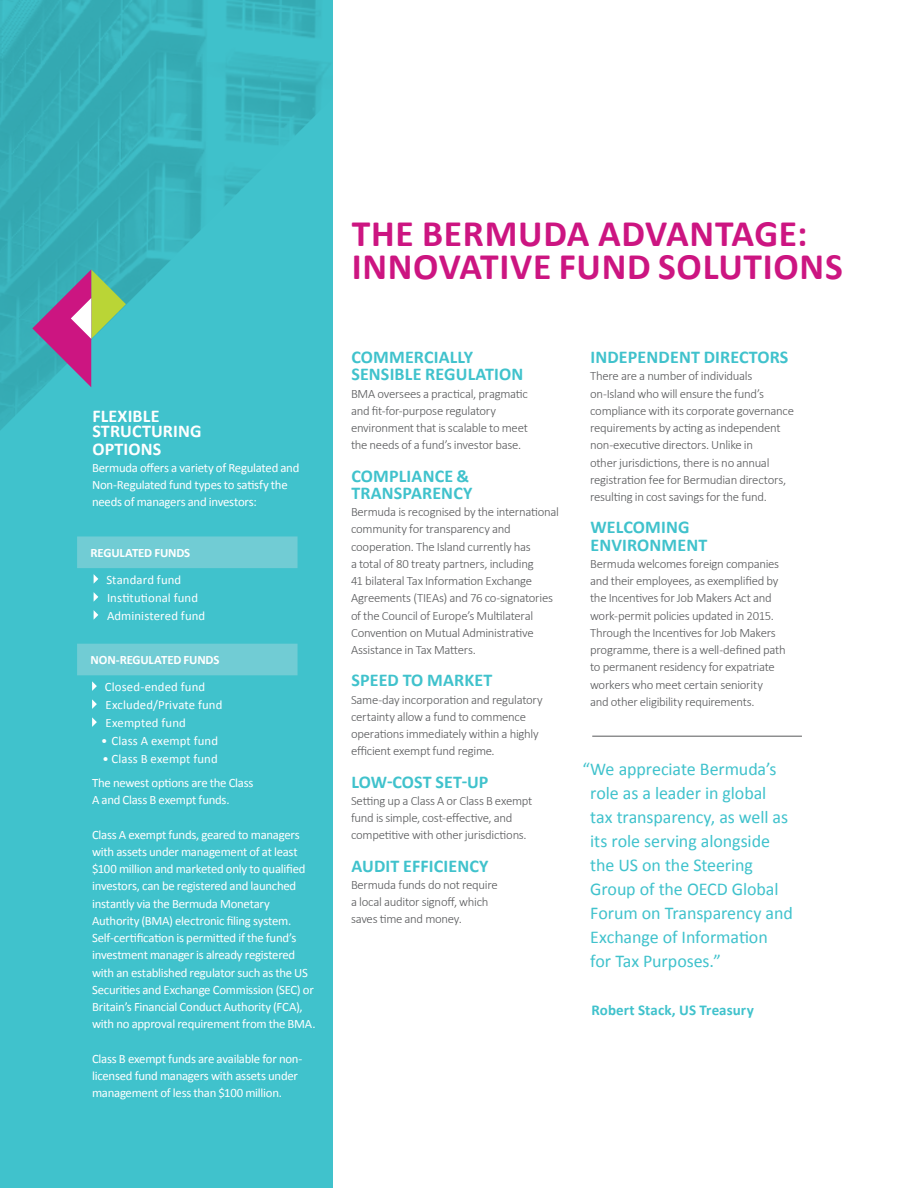
<style>
.page{position:relative;width:918px;height:1188px;background:#fff}
.page>*{position:absolute;margin:0;border:0;box-sizing:border-box;transform-origin:0 0}
.t1{font:700 37.5px/33px "Calibri";letter-spacing:.02em;color:#cc1581}
.t2{font:18px/24px "Calibri";letter-spacing:-.005em;color:#40c2cc}
.t3{font:700 18px/17.2px "Calibri";letter-spacing:.01em;color:#40c2cc}
.t4{font:700 18px/15px "Calibri";letter-spacing:.01em;color:#fff}
.t5{font:700 15px "Calibri";letter-spacing:.005em;color:#40c2cc}
.t6{font:300 12.75px/17.2px "Calibri";letter-spacing:-.025em;color:#58595b}
.t7{font:12.75px/17.2px "Calibri";letter-spacing:-.02em;color:#fff}
.t8{font:12.75px/18px "Calibri";letter-spacing:.01em;color:#fff}
.t9{font:700 12.75px "Calibri";letter-spacing:-.015em;color:#fff}
</style>
<div class="page">
<div style="left:0;top:0;width:333px;height:1188px;background:#40c2cc"></div>
<img style="left:0;top:0;width:324px;height:430px">
<svg style="left:77px;top:536px;width:221px;height:139px"></svg>
<svg style="left:92px;top:681px;width:5px;height:10px"></svg>
<svg style="left:92px;top:699px;width:5px;height:10px"></svg>
<svg style="left:92px;top:717px;width:5px;height:10px"></svg>
<hr style="left:592px;top:736px;width:210px;height:1px;background:#58595b">
<svg style="left:32px;top:269px;width:94px;height:118px"></svg>
<h2 class="t4" style="left:92px;top:408px;width:111px">FLEXIBLE<br>STRUCTURING</h2>
<h2 class="t4" style="left:92px;top:440px;width:70px">OPTIONS</h2>
<p class="t7" style="left:92px;top:458px;width:209px">Bermuda offers a variety of Regulated and<br>Non-Regulated fund types to satisfy the needs of managers and investors:</p>
<p class="t9" style="left:91px;top:545px;width:101px">REGULATED FUNDS</p>
<p class="t8" style="left:106px;top:570px;width:100px">Standard fund<br>Institutional fund<br>Administered fund</p>
<p class="t9" style="left:91px;top:652px;width:130px">NON-REGULATED FUNDS</p>
<p class="t8" style="left:105px;top:677px;width:119px">Closed-ended fund<br>Excluded/Private fund<br>Exempted fund</p>
<p class="t8" style="left:101px;top:731px;width:119px">• Class A exempt fund</p>
<p class="t8" style="left:103px;top:749px;width:117px">• Class B exempt fund</p>
<p class="t7" style="left:92px;top:773px;width:163px">The newest options are the Class<br>A and Class B exempt funds.</p>
<p class="t7" style="left:92px;top:825px;width:225px">Class A exempt funds, geared to managers with assets under management of at least $100 million and marketed only to qualified investors, can be registered and launched instantly via the Bermuda Monetary Authority (BMA) electronic filing system.<br>Self-certification is permitted if the fund’s investment manager is already registered with an established regulator such as the US Securities and Exchange Commission (SEC) or Britain’s Financial Conduct Authority (FCA), with no approval requirement from the BMA.</p>
<p class="t7" style="left:92px;top:1049px;width:212px">Class B exempt funds are available for non&shy;licensed fund managers with assets under management of less than $100 million.</p>
<h1 class="t1" style="left:352px;top:215px;width:493px">THE BERMUDA ADVANTAGE:<br>INNOVATIVE FUND SOLUTIONS</h1>
<h2 class="t3" style="left:351px;top:348px;width:173px">COMMERCIALLY<br>SENSIBLE REGULATION</h2>
<p class="t6" style="left:351px;top:385px;width:179px">BMA oversees a practical, pragmatic and fit-for-purpose regulatory environment that is scalable to meet the needs of a fund’s investor base.</p>
<h2 class="t3" style="left:351px;top:466px;width:123px">COMPLIANCE &amp;<br>TRANSPARENCY</h2>
<p class="t6" style="left:351px;top:503px;width:209px">Bermuda is recognised by the international community for transparency and cooperation. The Island currently has<br>a total of 80 treaty partners, including<br>41 bilateral Tax Information Exchange Agreements (TIEAs) and 76 co-signatories of the Council of Europe’s Multilateral Convention on Mutual Administrative Assistance in Tax Matters.</p>
<h2 class="t3" style="left:351px;top:671px;width:142px">SPEED TO MARKET</h2>
<p class="t6" style="left:351px;top:691px;width:193px">Same-day incorporation and regulatory certainty allow a fund to commence operations immediately within a highly efficient exempt fund regime.</p>
<h2 class="t3" style="left:351px;top:772px;width:139px">LOW-COST SET-UP</h2>
<p class="t6" style="left:351px;top:792px;width:183px">Setting up a Class A or Class B exempt fund is simple, cost-effective, and competitive with other jurisdictions.</p>
<h2 class="t3" style="left:351px;top:856px;width:139px">AUDIT EFFICIENCY</h2>
<p class="t6" style="left:351px;top:876px;width:148px">Bermuda funds do not require a local auditor signoff, which saves time and money.</p>
<h2 class="t3" style="left:590px;top:348px;width:200px">INDEPENDENT DIRECTORS</h2>
<p class="t6" style="left:590px;top:367px;width:206px">There are a number of individuals on-Island who will ensure the fund’s compliance with its corporate governance requirements by acting as independent non-executive directors. Unlike in<br>other jurisdictions, there is no annual registration fee for Bermudian directors, resulting in cost savings for the fund.</p>
<h2 class="t3" style="left:590px;top:518px;width:118px">WELCOMING<br>ENVIRONMENT</h2>
<p class="t6" style="left:590px;top:555px;width:197px">Bermuda welcomes foreign companies and their employees, as exemplified by the Incentives for Job Makers Act and work-permit policies updated in 2015.<br>Through the Incentives for Job Makers programme, there is a well-defined path to permanent residency for expatriate workers who meet certain seniority<br>and other eligibility requirements.</p>
<h2 class="t2" style="left:590px;top:757px;width:204px;text-indent:-8px">“We appreciate Bermuda’s role as a leader in global tax transparency, as well as its role serving alongside the US on the Steering<br>Group of the OECD Global<br>Forum on Transparency and<br>Exchange of Information for Tax Purposes.”</h2>
<p class="t5" style="left:591px;top:1001px;width:164px">Robert Stack, US Treasury</p>
</div>
